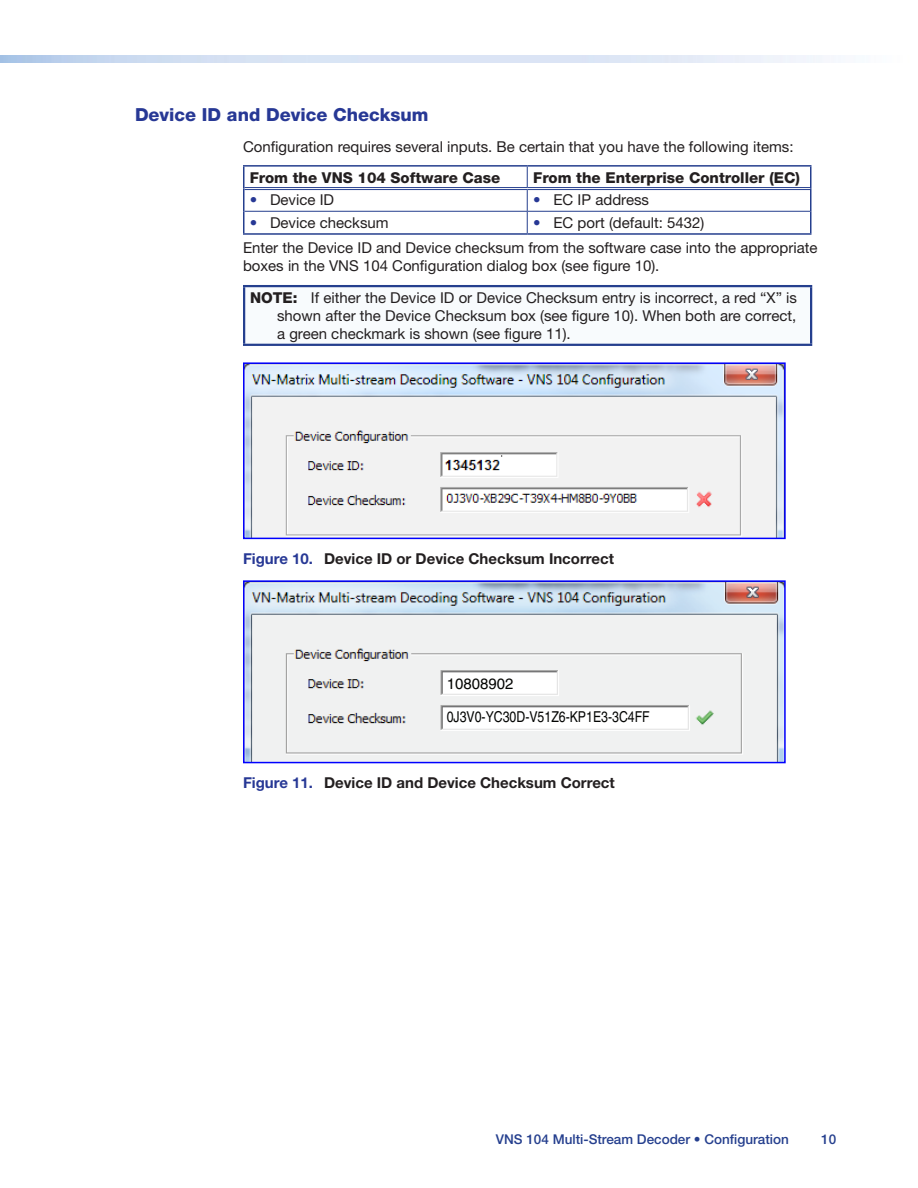
<style>
.page{position:relative;width:918px;height:1188px;background:#fff}
.page>*{position:absolute;margin:0;border:0;box-sizing:border-box;transform-origin:0 0}
.Heading_2_-_lpg{font:800 18px "Helvetica Neue LT Std";color:#273895}
.Body_-_lpg{font:15px/18px "Helvetica Neue LT Std";color:#231f20}
.Note_Text{font:15px/18px "Helvetica Neue LT Std";color:#231f20;text-align:justify}
.Figure_Caption__Text{font:700 15px "Helvetica Neue LT Std";color:#231f20}
.Table_Bullet_-_lpg{font:15px "Helvetica Neue LT Std";color:#231f20}
.Table_Heading_-_lpg{font:800 15px "Helvetica Neue LT Std";color:#231f20}
.t1{font:condensed 15px/32.7px "Helvetica";color:#040503}
.t2{font:500 13.5px "Helvetica Neue LT Std";color:#253f8e}
.s1{color:#273895}
.s2{font-weight:800}
.s3{font-stretch:normal}
</style>
<div class="page">
<hr style="left:244px;top:211px;width:283px;height:1px;background:#253f8e">
<hr style="left:527px;top:211px;width:283px;height:1px;background:#253f8e">
<svg style="left:527px;top:167px;width:1px;height:66px"></svg>
<hr style="left:244px;top:187px;width:283px;height:1px;background:#253f8e">
<hr style="left:244px;top:189px;width:283px;height:1px;background:#253f8e">
<hr style="left:527px;top:187px;width:283px;height:1px;background:#253f8e">
<hr style="left:527px;top:189px;width:283px;height:1px;background:#253f8e">
<hr style="left:243px;top:165px;width:284px;height:2px;background:#253f8e">
<hr style="left:527px;top:165px;width:285px;height:2px;background:#253f8e">
<hr style="left:810px;top:167px;width:2px;height:22px;background:#253f8e">
<hr style="left:810px;top:189px;width:2px;height:22px;background:#253f8e">
<svg style="left:243px;top:167px;width:1px;height:66px"></svg>
<hr style="left:810px;top:211px;width:2px;height:22px;background:#253f8e">
<hr style="left:243px;top:233px;width:284px;height:2px;background:#253f8e">
<hr style="left:527px;top:233px;width:285px;height:2px;background:#253f8e">
<div style="left:244px;top:286px;width:567px;height:59px;background:#f8fbfd"></div>
<hr style="left:243px;top:285px;width:569px;height:2px;background:#253f8e">
<hr style="left:243px;top:287px;width:2px;height:57px;background:#253f8e">
<hr style="left:810px;top:287px;width:2px;height:57px;background:#253f8e">
<hr style="left:243px;top:344px;width:569px;height:2px;background:#253f8e">
<img style="left:246px;top:365px;width:537px;height:171px">
<div style="left:243px;top:362px;width:543px;height:177px;border:2px solid #00f"></div>
<img style="left:246px;top:583px;width:537px;height:177px">
<div style="left:444px;top:675px;width:78px;height:17px;background:#fff"></div>
<div style="left:444px;top:708px;width:215px;height:17px;background:#fff"></div>
<div style="left:243px;top:580px;width:543px;height:183px;border:2px solid #00f"></div>
<p class="Heading_2_-_lpg" style="left:135px;top:104px;width:295px">Device ID and Device Checksum</p>
<p class="Body_-_lpg" style="left:243px;top:138px;width:552px">Configuration requires several inputs. Be certain that you have the following items:</p>
<p class="Table_Heading_-_lpg" style="left:250px;top:168px;width:252px">From the VNS 104 Software Case</p>
<p class="Table_Heading_-_lpg" style="left:533px;top:168px;width:268px">From the Enterprise Controller (EC)</p>
<p class="Table_Bullet_-_lpg" style="left:250px;top:191px;width:86px"><span class="s1">•</span> Device ID</p>
<p class="Table_Bullet_-_lpg" style="left:533px;top:191px;width:117px"><span class="s1">•</span> EC IP address</p>
<p class="Table_Bullet_-_lpg" style="left:250px;top:214px;width:140px"><span class="s1">•</span> Device checksum</p>
<p class="Table_Bullet_-_lpg" style="left:533px;top:214px;width:173px"><span class="s1">•</span> EC port (default: 5432)</p>
<p class="Body_-_lpg" style="left:243px;top:239px;width:576px">Enter the Device ID and Device checksum from the software case into the appropriate boxes in the VNS 104 Configuration dialog box (see figure 10).</p>
<p class="Note_Text" style="left:277px;top:288px;width:521px;text-indent:-27px"><span class="s2">NOTE:</span> If either the Device ID or Device Checksum entry is incorrect, a red “X” is shown after the Device Checksum box (see figure 10). When both are correct, a green checkmark is shown (see figure 11).</p>
<p class="Figure_Caption__Text" style="left:243px;top:549px;width:372px"><span class="s1">Figure 10.</span> Device ID or Device Checksum Incorrect</p>
<p class="t1" style="left:447px;top:667px;width:205px"><span class="s3">10808902<br></span>0J3V0-YC30D-V51Z6-KP1E3-3C4FF</p>
<p class="Figure_Caption__Text" style="left:243px;top:773px;width:373px"><span class="s1">Figure 11.</span> Device ID and Device Checksum Correct</p>
<p class="t2" style="left:496px;top:1131px;width:295px">VNS 104 Multi‑Stream Decoder • Configuration</p>
<p class="t2" style="left:821px;top:1131px;width:17px">10</p>
</div>
